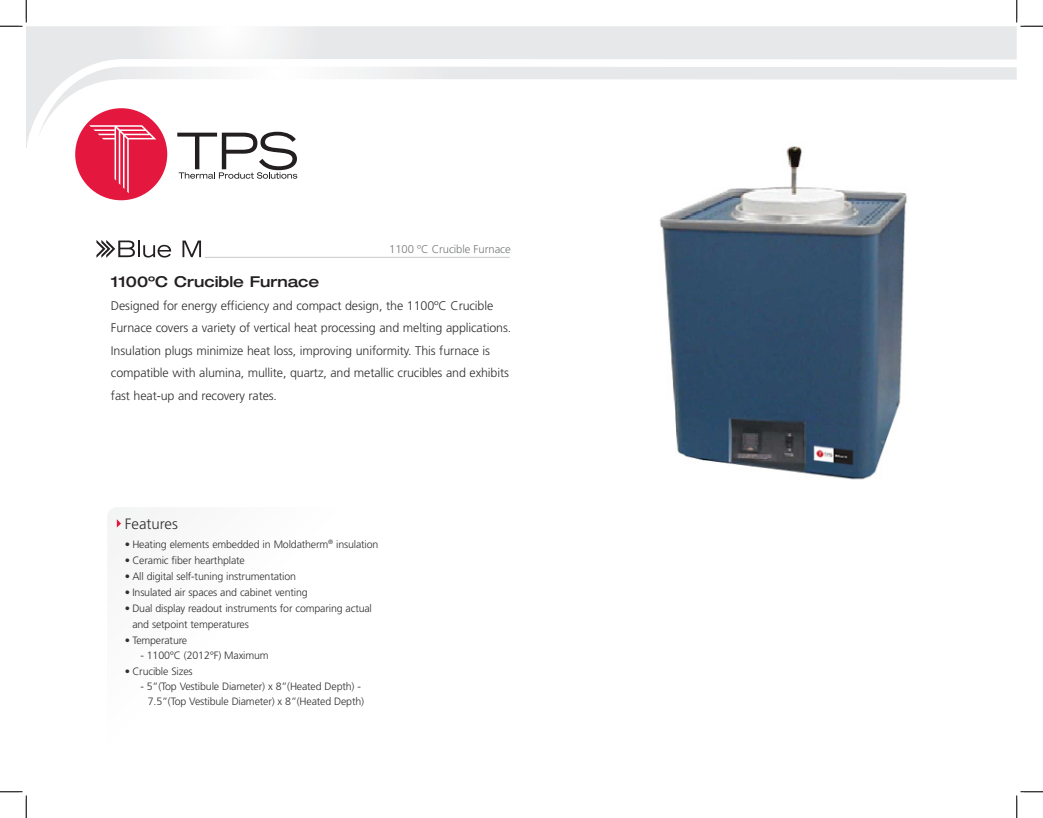
<style>
.page{position:relative;width:1043px;height:818px;background:#fff}
.page>*{position:absolute;margin:0;border:0;box-sizing:border-box;transform-origin:0 0}
.sub-head{font:500 expanded 15px "Helvetica Neue";color:#231f20}
.body_subhead{font:300 15px "Frutiger";color:#312f30}
.sub-head-2{font:300 12.5px/22.5px "Frutiger";letter-spacing:-.01em;color:#312f30}
.t1{font:300 11.25px "Frutiger";letter-spacing:-.01em;color:#76787b}
.copy_bullets{font:300 10.62px/16px "Frutiger";letter-spacing:-.015em;color:#312f30}
</style>
<div class="page">
<svg style="left:27px;top:26px;width:989px;height:121px"></svg>
<svg style="left:38px;top:67px;width:978px;height:71px"></svg>
<hr style="left:26px;top:26px;width:1px;height:122px;background:#e6e7e9">
<img style="left:653px;top:142px;width:256px;height:338px">
<svg style="left:108px;top:508px;width:36px;height:38px"></svg>
<div style="left:75px;top:108px;width:92px;height:92px;background:#e4183e;border-radius:50%"></div>
<svg style="left:89px;top:125px;width:67px;height:68px"></svg>
<svg style="left:177px;top:132px;width:120px;height:47px"></svg>
<svg style="left:182px;top:240px;width:19px;height:17px"></svg>
<svg style="left:96px;top:240px;width:75px;height:18px"></svg>
<hr style="left:204px;top:257px;width:305px;height:1px;background:#c7c8ca">
<svg style="left:0;top:0;width:27px;height:27px"></svg>
<svg style="left:0;top:791px;width:27px;height:27px"></svg>
<svg style="left:1015px;top:0;width:27px;height:27px"></svg>
<svg style="left:1016px;top:791px;width:26px;height:27px"></svg>
<p class="t1" style="left:389px;top:242px;width:123px">1100 ºC Crucible Furnace</p>
<p class="sub-head" style="left:111px;top:273px;width:210px">1100ºC Crucible Furnace</p>
<p class="sub-head-2" style="left:111px;top:294px;width:402px">Designed for energy efficiency and compact design, the 1100ºC Crucible Furnace covers a variety of vertical heat processing and melting applications.<br>Insulation plugs minimize heat loss, improving uniformity. This furnace is compatible with alumina, mullite, quartz, and metallic crucibles and exhibits fast heat-up and recovery rates.</p>
<p class="body_subhead" style="left:125px;top:515px;width:55px">Features</p>
<p class="copy_bullets" style="left:125px;top:536px;width:255px">• Heating elements embedded in Moldatherm<sup>®</sup> insulation</p>
<p class="copy_bullets" style="left:125px;top:552px;width:121px">• Ceramic fiber hearthplate</p>
<p class="copy_bullets" style="left:125px;top:568px;width:173px">• All digital self-tuning instrumentation</p>
<p class="copy_bullets" style="left:125px;top:584px;width:184px">• Insulated air spaces and cabinet venting</p>
<p class="copy_bullets" style="left:132px;top:600px;width:241px;text-indent:-7px">• Dual display readout instruments for comparing actual and setpoint temperatures</p>
<p class="copy_bullets" style="left:125px;top:632px;width:64px">• Temperature</p>
<p class="copy_bullets" style="left:140px;top:647px;width:130px">- 1100°C (2012°F) Maximum</p>
<p class="copy_bullets" style="left:125px;top:663px;width:69px">• Crucible Sizes</p>
<p class="copy_bullets" style="left:140px;top:678px;width:225px;line-height:14.9px;text-align:right">- 5”(Top Vestibule Diameter) x 8”(Heated Depth) -<br>7.5”(Top Vestibule Diameter) x 8”(Heated Depth)</p>
</div>
